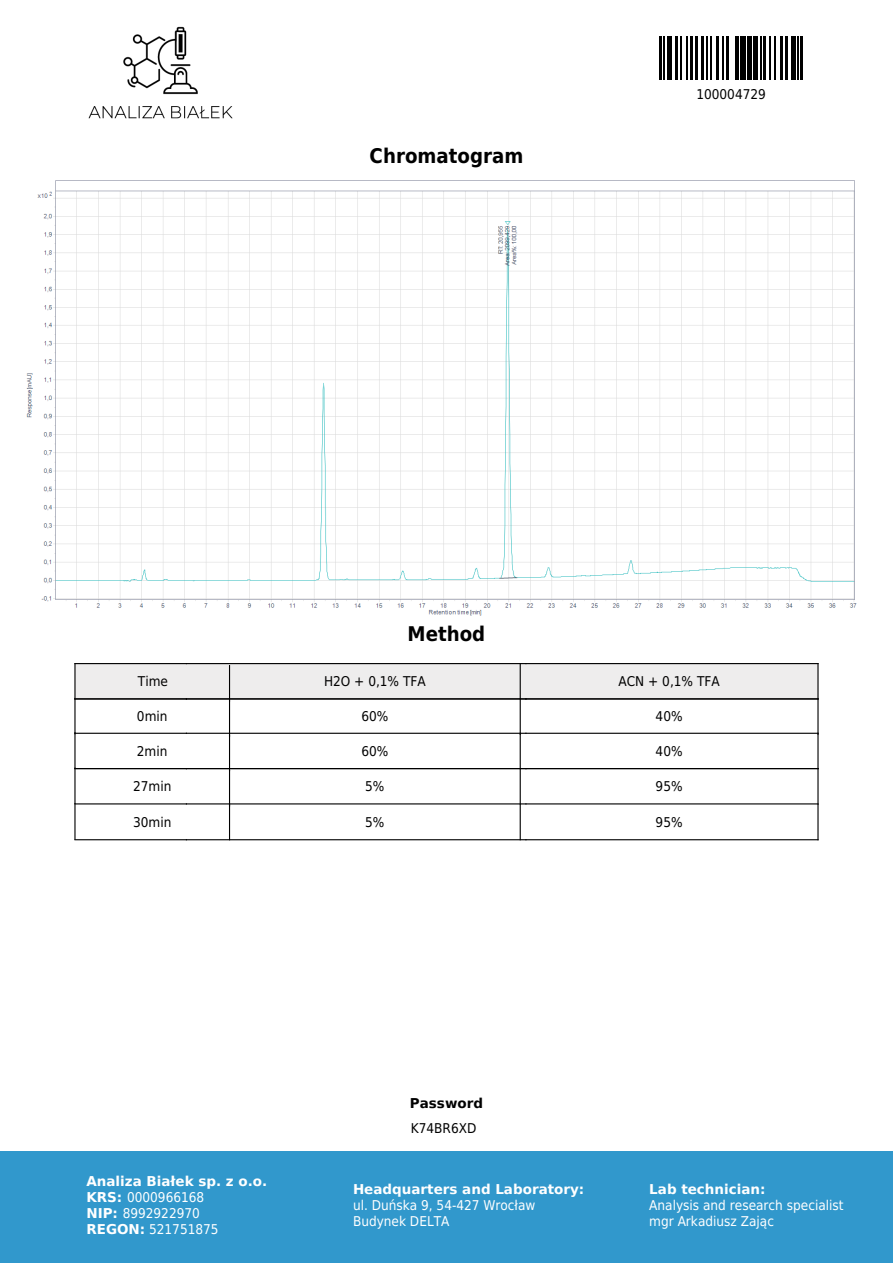
<style>
.page{position:relative;width:893px;height:1263px;background:#fff}
.page>*{position:absolute;margin:0;border:0;box-sizing:border-box;transform-origin:0 0}
.t1{font:700 20.25px "DejaVu Sans Condensed";color:#000}
.t2{font:13.5px/16.2px "DejaVu Sans Condensed";color:#fff}
.t3{font:13.5px "DejaVu Sans Condensed";color:#000}
.t4{font:700 13.5px "DejaVu Sans";color:#fff}
.t5{font:700 13.5px "DejaVu Sans";color:#000}
.s1{font-family:"DejaVu Sans";font-weight:700}
</style>
<div class="page">
<img style="left:88px;top:26px;width:145px;height:93px">
<hr style="left:74px;top:698px;width:2px;height:36px;background:#000">
<hr style="left:74px;top:733px;width:2px;height:35px;background:#000">
<hr style="left:74px;top:768px;width:2px;height:35px;background:#000">
<div style="left:75px;top:664px;width:111px;height:35px;background:#eeeded"></div>
<div style="left:186px;top:664px;width:340px;height:35px;background:#eeeded"></div>
<div style="left:526px;top:664px;width:292px;height:35px;background:#eeeded"></div>
<hr style="left:75px;top:663px;width:111px;height:1px;background:#000">
<hr style="left:75px;top:698px;width:111px;height:1px;background:#000">
<hr style="left:229px;top:666px;width:1px;height:35px;background:#000">
<hr style="left:186px;top:663px;width:340px;height:1px;background:#000">
<hr style="left:186px;top:698px;width:340px;height:1px;background:#000">
<hr style="left:520px;top:664px;width:1px;height:35px;background:#000">
<hr style="left:817px;top:664px;width:2px;height:35px;background:#000">
<hr style="left:526px;top:663px;width:292px;height:1px;background:#000">
<hr style="left:526px;top:698px;width:292px;height:1px;background:#000">
<hr style="left:75px;top:733px;width:111px;height:1px;background:#000">
<hr style="left:229px;top:701px;width:1px;height:35px;background:#000">
<hr style="left:186px;top:733px;width:340px;height:1px;background:#000">
<hr style="left:520px;top:699px;width:1px;height:35px;background:#000">
<hr style="left:817px;top:699px;width:2px;height:35px;background:#000">
<hr style="left:75px;top:768px;width:111px;height:1px;background:#000">
<hr style="left:229px;top:735px;width:1px;height:36px;background:#000">
<hr style="left:186px;top:768px;width:340px;height:1px;background:#000">
<hr style="left:520px;top:733px;width:1px;height:36px;background:#000">
<hr style="left:817px;top:733px;width:2px;height:36px;background:#000">
<hr style="left:526px;top:733px;width:292px;height:1px;background:#000">
<hr style="left:526px;top:768px;width:292px;height:1px;background:#000">
<hr style="left:75px;top:803px;width:111px;height:1px;background:#000">
<hr style="left:229px;top:771px;width:1px;height:35px;background:#000">
<hr style="left:186px;top:803px;width:340px;height:1px;background:#000">
<hr style="left:520px;top:769px;width:1px;height:35px;background:#000">
<hr style="left:526px;top:803px;width:292px;height:1px;background:#000">
<hr style="left:817px;top:769px;width:2px;height:35px;background:#000">
<hr style="left:74px;top:664px;width:2px;height:35px;background:#000">
<hr style="left:74px;top:804px;width:2px;height:35px;background:#000">
<hr style="left:75px;top:839px;width:111px;height:1px;background:#000">
<hr style="left:229px;top:804px;width:1px;height:36px;background:#000">
<hr style="left:186px;top:839px;width:340px;height:1px;background:#000">
<hr style="left:520px;top:804px;width:1px;height:36px;background:#000">
<hr style="left:526px;top:839px;width:292px;height:1px;background:#000">
<hr style="left:817px;top:804px;width:2px;height:36px;background:#000">
<div style="left:0;top:1151px;width:893px;height:112px;background:#3198cc"></div>
<svg style="left:667px;top:36px;width:125px;height:44px"></svg>
<hr style="left:659px;top:36px;width:3px;height:44px;background:#000">
<hr style="left:663px;top:36px;width:2px;height:44px;background:#000">
<hr style="left:668px;top:36px;width:4px;height:44px;background:#000">
<hr style="left:675px;top:36px;width:3px;height:44px;background:#000">
<hr style="left:681px;top:36px;width:1px;height:44px;background:#000">
<hr style="left:686px;top:36px;width:2px;height:44px;background:#000">
<hr style="left:690px;top:36px;width:3px;height:44px;background:#000">
<hr style="left:695px;top:36px;width:3px;height:44px;background:#000">
<hr style="left:701px;top:36px;width:2px;height:44px;background:#000">
<hr style="left:706px;top:36px;width:2px;height:44px;background:#000">
<hr style="left:710px;top:36px;width:2px;height:44px;background:#000">
<hr style="left:716px;top:36px;width:3px;height:44px;background:#000">
<hr style="left:722px;top:36px;width:1px;height:44px;background:#000">
<hr style="left:726px;top:36px;width:3px;height:44px;background:#000">
<hr style="left:735px;top:36px;width:1px;height:44px;background:#000">
<hr style="left:738px;top:36px;width:1px;height:44px;background:#000">
<div style="left:740px;top:36px;width:6px;height:44px;background:#000"></div>
<hr style="left:748px;top:36px;width:4px;height:44px;background:#000">
<div style="left:753px;top:36px;width:5px;height:44px;background:#000"></div>
<hr style="left:760px;top:36px;width:2px;height:44px;background:#000">
<hr style="left:763px;top:36px;width:3px;height:44px;background:#000">
<hr style="left:769px;top:36px;width:1px;height:44px;background:#000">
<hr style="left:775px;top:36px;width:1px;height:44px;background:#000">
<hr style="left:780px;top:36px;width:3px;height:44px;background:#000">
<hr style="left:785px;top:36px;width:2px;height:44px;background:#000">
<hr style="left:792px;top:36px;width:4px;height:44px;background:#000">
<hr style="left:797px;top:36px;width:2px;height:44px;background:#000">
<hr style="left:800px;top:36px;width:3px;height:44px;background:#000">
<img style="left:26px;top:180px;width:831px;height:435px">
<h1 class="t1" style="left:370px;top:139px;width:155px">Chromatogram</h1>
<p class="t3" style="left:696px;top:83px;width:71px">100004729</p>
<h1 class="t1" style="left:408px;top:618px;width:79px">Method</h1>
<p class="t3" style="left:138px;top:669px;width:32px">Time</p>
<p class="t3" style="left:324px;top:669px;width:103px">H2O + 0,1% TFA</p>
<p class="t3" style="left:618px;top:669px;width:103px">ACN + 0,1% TFA</p>
<p class="t3" style="left:137px;top:705px;width:32px">0min</p>
<p class="t3" style="left:361px;top:705px;width:28px">60%</p>
<p class="t3" style="left:656px;top:705px;width:28px">40%</p>
<p class="t3" style="left:137px;top:739px;width:32px">2min</p>
<p class="t3" style="left:361px;top:739px;width:28px">60%</p>
<p class="t3" style="left:656px;top:739px;width:28px">40%</p>
<p class="t3" style="left:133px;top:774px;width:40px">27min</p>
<p class="t3" style="left:365px;top:774px;width:21px">5%</p>
<p class="t3" style="left:656px;top:774px;width:28px">95%</p>
<p class="t3" style="left:133px;top:810px;width:40px">30min</p>
<p class="t3" style="left:365px;top:810px;width:21px">5%</p>
<p class="t3" style="left:656px;top:810px;width:28px">95%</p>
<p class="t5" style="left:410px;top:1092px;width:75px">Password</p>
<p class="t4" style="left:86px;top:1170px;width:182px">Analiza Białek sp. z o.o.</p>
<p class="t2" style="left:86px;top:1188px;width:134px"><span class="s1">KRS:</span> 0000966168<br><span class="s1">NIP:</span> 8992922970<br><span class="s1">REGON:</span> 521751875</p>
<p class="t3" style="left:411px;top:1116px;width:67px">K74BR6XD</p>
<p class="t4" style="left:353px;top:1178px;width:233px">Headquarters and Laboratory:</p>
<p class="t2" style="left:353px;top:1196px;width:184px">ul. Duńska 9, 54-427 Wrocław<br>Budynek DELTA</p>
<p class="t4" style="left:649px;top:1178px;width:118px">Lab technician:</p>
<p class="t2" style="left:649px;top:1196px;width:196px">Analysis and research specialist mgr Arkadiusz Zając</p>
</div>
